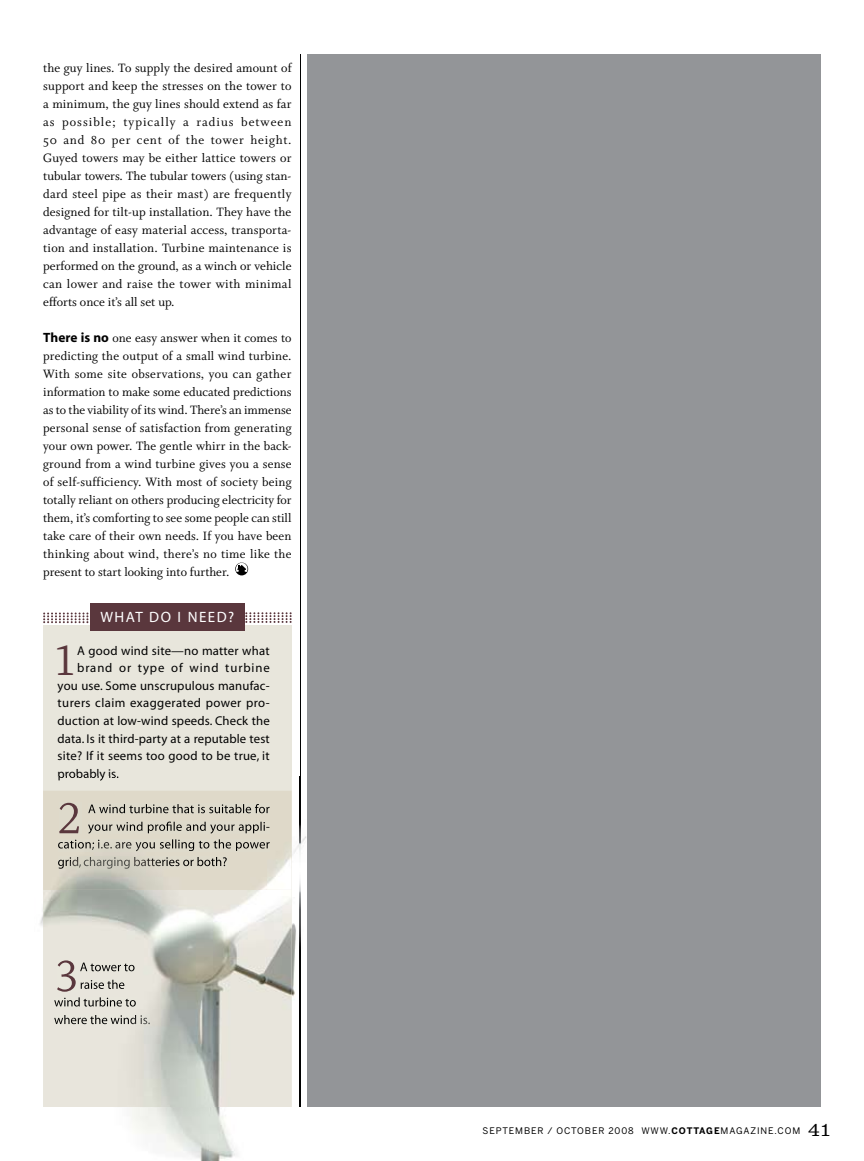
<style>
.page{position:relative;width:864px;height:1161px;background:#fff}
.page>*{position:absolute;margin:0;border:0;box-sizing:border-box;transform-origin:0 0}
.t1{font:48.15px "Whitman Small Caps LF";color:#5a373d}
.t2{font:15px "Myriad";letter-spacing:.1em;color:#fff}
.t3{font:13.5px/18px "Whitman Roman Os F";letter-spacing:.01em;color:#000;text-align:justify}
.t4{font:12.75px "Myriad";letter-spacing:.015em;color:#000}
.t5{font:12.75px "Myriad";letter-spacing:.035em;color:#000}
.t6{font:12.75px "Myriad";letter-spacing:.07em;color:#000}
.t7{font:9px "Benton Sans";letter-spacing:.1em;color:#000}
.s1{font-family:"Myriad";font-weight:700}
.s2{font-weight:700}
.s3{font-family:"Clarendon";font-weight:300;font-size:19.5px}
</style>
<div class="page">
<div style="left:43px;top:626px;width:249px;height:481px;background:#e8e6dc"></div>
<svg style="left:245px;top:612px;width:47px;height:11px"></svg>
<div style="left:90px;top:603px;width:154px;height:28px;background:#5a373d"></div>
<svg style="left:43px;top:613px;width:45px;height:10px"></svg>
<svg style="left:235px;top:563px;width:13px;height:12px"></svg>
<div style="left:308px;top:54px;width:513px;height:1053px;background:#939598"></div>
<hr style="left:300px;top:54px;width:1px;height:1053px;background:#000">
<img style="left:292px;top:777px;width:14px;height:330px">
<img style="left:130px;top:1107px;width:107px;height:54px">
<img style="left:43px;top:890px;width:50px;height:135px">
<img style="left:93px;top:890px;width:199px;height:217px">
<img style="left:57px;top:960px;width:21px;height:32px">
<img style="left:43px;top:791px;width:249px;height:99px">
<img style="left:58px;top:777px;width:60px;height:4px">
<img style="left:88px;top:804px;width:182px;height:9px">
<img style="left:88px;top:822px;width:181px;height:12px">
<img style="left:58px;top:839px;width:212px;height:12px">
<img style="left:58px;top:857px;width:169px;height:12px">
<img style="left:59px;top:803px;width:22px;height:30px">
<img style="left:80px;top:963px;width:55px;height:8px">
<img style="left:81px;top:980px;width:44px;height:9px">
<img style="left:54px;top:997px;width:82px;height:10px">
<img style="left:54px;top:1015px;width:96px;height:9px">
<img style="left:300px;top:777px;width:1px;height:330px">
<p class="t3" style="left:43px;top:59px;width:250px">the guy lines. To supply the desired amount of support and keep the stresses on the tower to a minimum, the guy lines should extend as far as possible; typically a radius between 50 and 80 per cent of the tower height.<br>Guyed towers may be either lattice towers or tubular towers. The tubular towers (using stan&shy;dard steel pipe as their mast) are frequently designed for tilt-up installation. They have the advantage of easy material access, transporta&shy;tion and installation. Turbine maintenance is performed on the ground, as a winch or vehicle can lower and raise the tower with minimal efforts once it’s all set up.</p>
<p class="t3" style="left:43px;top:329px;width:250px"><span class="s1">There is no</span> one easy answer when it comes to predicting the output of a small wind turbine.<br>With some site observations, you can gather information to make some educated predictions as to the viability of its wind. There’s an immense personal sense of satisfaction from generating your own power. The gentle whirr in the back&shy;ground from a wind turbine gives you a sense of self-sufficiency. With most of society being totally reliant on others producing electricity for them, it’s comforting to see some people can still take care of their own needs. If you have been thinking about wind, there’s no time like the present to start looking into further.</p>
<p class="t2" style="left:100px;top:609px;width:136px">WHAT Do I NEED?</p>
<h1 class="t1" style="left:55px;top:634px;width:21px">1</h1>
<p class="t4" style="left:77px;top:644px;width:194px">A good wind site—no matter what</p>
<p class="t6" style="left:77px;top:662px;width:194px">brand or type of wind turbine</p>
<p class="t4" style="left:58px;top:679px;width:214px">you use. some unscrupulous manufac-</p>
<p class="t5" style="left:58px;top:697px;width:214px">turers claim exaggerated power pro-</p>
<p class="t4" style="left:58px;top:714px;width:214px">duction at low-wind speeds. Check the</p>
<p class="t4" style="left:58px;top:732px;width:214px">data. Is it third-party at a reputable test</p>
<p class="t4" style="left:58px;top:750px;width:214px">site? If it seems too good to be true, it</p>
<p class="t4" style="left:58px;top:767px;width:63px">probably is.</p>
<p class="t7" style="left:483px;top:1125px;width:351px">SEPTEMBER / OCTOBER 2008 WWW.<span class="s2">COTTAGE</span>MAGAZINE.COM <span class="s3">41</span></p>
</div>
